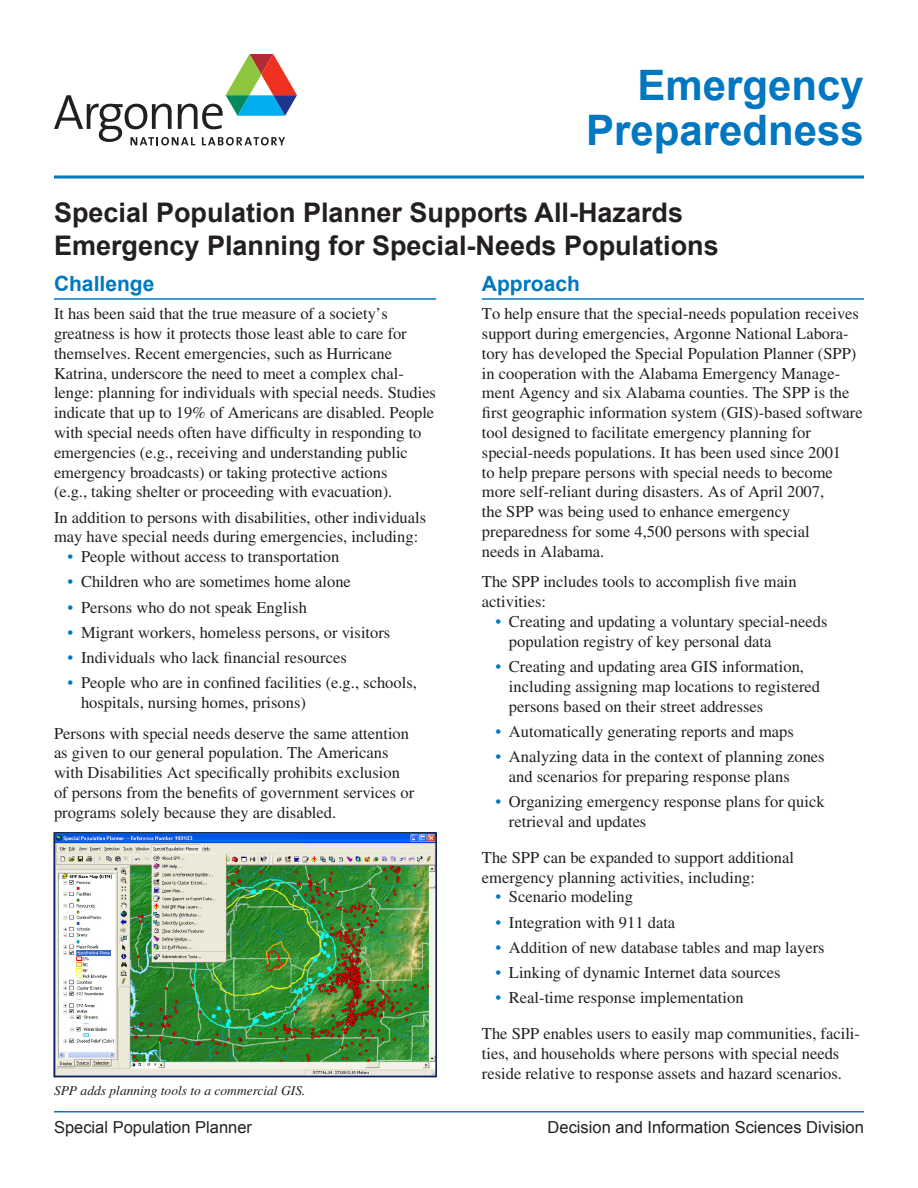
<style>
.page{position:relative;width:918px;height:1188px;background:#fff}
.page>*{position:absolute;margin:0;border:0;box-sizing:border-box;transform-origin:0 0}
.t1{font:700 42px/45px "Arial";color:#0077c0;text-align:right}
.t2{font:700 27px/32.4px "Arial";color:#231f20}
.t3{font:700 21px "Arial";color:#0077c0}
.first_paragraph{font:16.5px/19.8px "Times";color:#231f20}
.Bullets{font:16.5px/19.8px "Times";color:#231f20}
.Body{font:16.5px/19.8px "Times";color:#231f20}
.t4{font:16.5px "Arial";color:#231f20}
.t5{font:16.5px/25.2px "Times";color:#0077c0;text-align:justify}
.t6{font:italic 13.5px "Times";color:#231f20}
</style>
<div class="page">
<svg style="left:54px;top:54px;width:243px;height:91px"></svg>
<hr style="left:54px;top:176px;width:810px;height:2px;background:#0077c0">
<hr style="left:54px;top:1111px;width:810px;height:1px;background:#0077c0">
<hr style="left:54px;top:298px;width:382px;height:2px;background:#0077c0">
<hr style="left:482px;top:298px;width:382px;height:2px;background:#0077c0">
<img style="left:55px;top:834px;width:380px;height:241px">
<div style="left:53px;top:832px;width:384px;height:245px;border:1px solid #231f20"></div>
<p class="t1" style="left:586px;top:63px;width:279px">Emergency<br>Preparedness</p>
<p class="t2" style="left:54px;top:196px;width:666px">Special Population Planner Supports All-Hazards<br>Emergency Planning for Special-Needs Populations</p>
<p class="t3" style="left:54px;top:272px;width:102px">Challenge</p>
<p class="first_paragraph" style="left:54px;top:304px;width:384px">It has been said that the true measure of a society’s greatness is how it protects those least able to care for themselves. Recent emergencies, such as Hurricane Katrina, underscore the need to meet a complex chal&shy;lenge: planning for individuals with special needs. Studies indicate that up to 19% of Americans are disabled. People with special needs often have difficulty in responding to emergencies (e.g., receiving and understanding public emergency broadcasts) or taking protective actions<br>(e.g., taking shelter or proceeding with evacuation).</p>
<p class="Body" style="left:54px;top:507px;width:374px">In addition to persons with disabilities, other individuals may have special needs during emergencies, including:</p>
<p class="Bullets" style="left:81px;top:547px;width:260px">People without access to transportation</p>
<p class="Bullets" style="left:81px;top:572px;width:271px">Children who are sometimes home alone</p>
<p class="Bullets" style="left:81px;top:597px;width:227px">Persons who do not speak English</p>
<p class="Bullets" style="left:81px;top:622px;width:311px">Migrant workers, homeless persons, or visitors</p>
<p class="Bullets" style="left:81px;top:647px;width:267px">Individuals who lack financial resources</p>
<p class="Bullets" style="left:81px;top:673px;width:337px">People who are in confined facilities (e.g., schools, hospitals, nursing homes, prisons)</p>
<p class="Body" style="left:54px;top:723px;width:362px">Persons with special needs deserve the same attention as given to our general population. The Americans with Disabilities Act specifically prohibits exclusion of persons from the benefits of government services or programs solely because they are disabled.</p>
<p class="t3" style="left:482px;top:272px;width:100px">Approach</p>
<p class="first_paragraph" style="left:482px;top:304px;width:382px">To help ensure that the special-needs population receives support during emergencies, Argonne National Labora&shy;tory has developed the Special Population Planner (SPP) in cooperation with the Alabama Emergency Manage&shy;ment Agency and six Alabama counties. The SPP is the first geographic information system (GIS)-based software tool designed to facilitate emergency planning for special-needs populations. It has been used since 2001<br>to help prepare persons with special needs to become more self-reliant during disasters. As of April 2007,<br>the SPP was being used to enhance emergency preparedness for some 4,500 persons with special<br>needs in Alabama.</p>
<p class="Body" style="left:482px;top:572px;width:316px">The SPP includes tools to accomplish five main activities:</p>
<p class="Bullets" style="left:509px;top:611px;width:320px">Creating and updating a voluntary special-needs population registry of key personal data</p>
<p class="Bullets" style="left:509px;top:656px;width:313px">Creating and updating area GIS information, including assigning map locations to registered persons based on their street addresses</p>
<p class="Bullets" style="left:509px;top:721px;width:287px">Automatically generating reports and maps</p>
<p class="Bullets" style="left:509px;top:746px;width:317px">Analyzing data in the context of planning zones and scenarios for preparing response plans</p>
<p class="Bullets" style="left:509px;top:791px;width:317px">Organizing emergency response plans for quick retrieval and updates</p>
<p class="Body" style="left:482px;top:847px;width:314px">The SPP can be expanded to support additional emergency planning activities, including:</p>
<p class="Bullets" style="left:509px;top:887px;width:126px">Scenario modeling</p>
<p class="Bullets" style="left:509px;top:912px;width:168px">Integration with 911 data</p>
<p class="Bullets" style="left:509px;top:937px;width:317px">Addition of new database tables and map layers</p>
<p class="Bullets" style="left:509px;top:962px;width:273px">Linking of dynamic Internet data sources</p>
<p class="Bullets" style="left:509px;top:988px;width:236px">Real-time response implementation</p>
<p class="Body" style="left:482px;top:1024px;width:380px">The SPP enables users to easily map communities, facili&shy;ties, and households where persons with special needs reside relative to response assets and hazard scenarios.</p>
<p class="t5" style="left:68px;top:544px;width:7px">• • • • • •</p>
<p class="t5" style="left:495px;top:609px;width:7px">•</p>
<p class="t5" style="left:495px;top:654px;width:7px">•</p>
<p class="t5" style="left:495px;top:719px;width:7px">• •</p>
<p class="t5" style="left:495px;top:789px;width:7px">•</p>
<p class="t5" style="left:495px;top:884px;width:7px">• • • • •</p>
<p class="t6" style="left:54px;top:1083px;width:253px">SPP adds planning tools to a commercial GIS.</p>
<p class="t4" style="left:54px;top:1118px;width:200px">Special Population Planner</p>
<p class="t4" style="left:548px;top:1118px;width:318px">Decision and Information Sciences Division</p>
</div>
